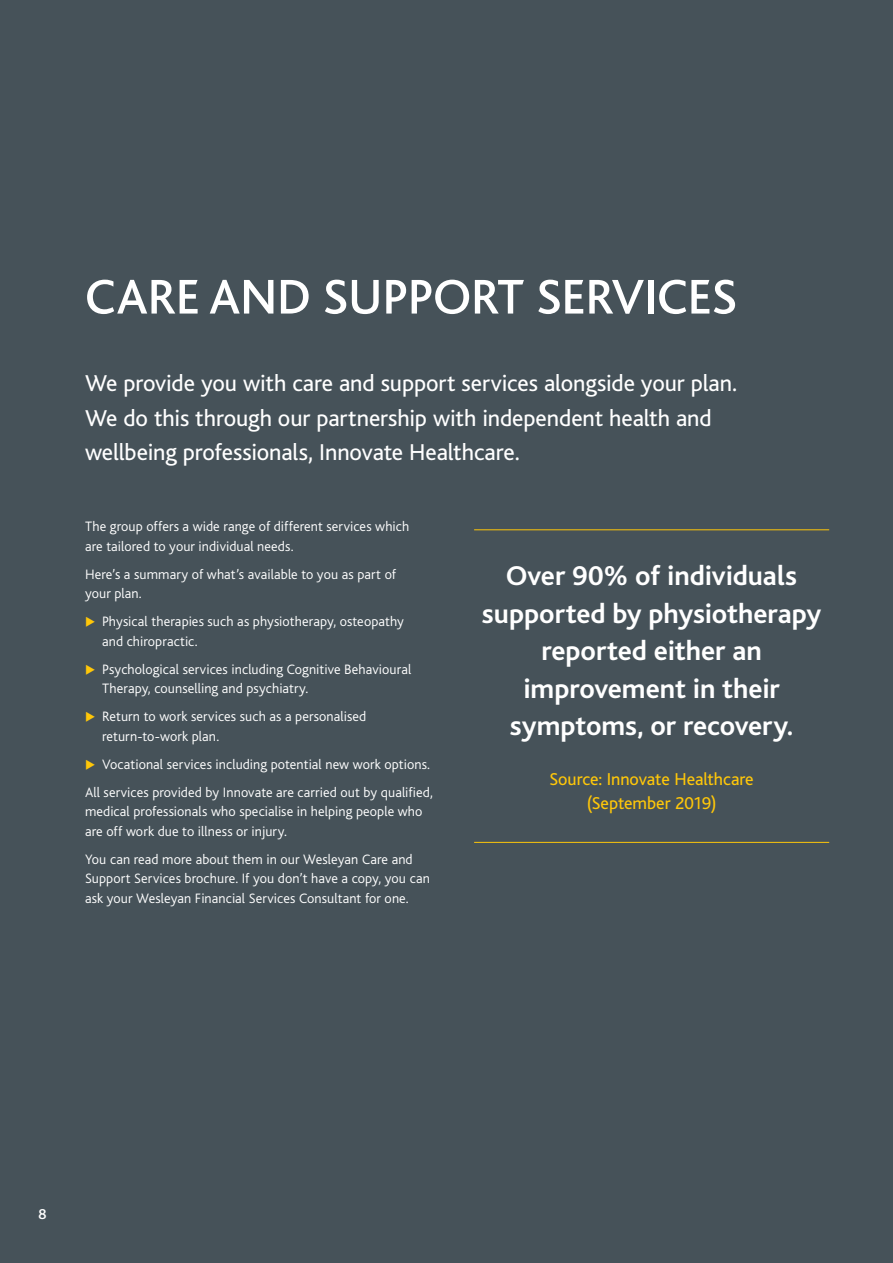
<style>
.page{position:relative;width:893px;height:1263px;background:#465259}
.page>*{position:absolute;margin:0;border:0;box-sizing:border-box;transform-origin:0 0}
.t1{font:500 51px "Bliss";color:#fff}
.t2{font:700 28.5px/37.5px "Bliss";color:#fff;text-align:center}
.t3{font:24px/34.5px "Bliss";letter-spacing:-.005em;color:#fff}
.t4{font:18px/24px "Bliss";letter-spacing:-.005em;color:#ffc709;text-align:center}
.t5{font:500 15px "Bliss";color:#fff}
.t6{font:300 14.25px/19.5px "Bliss";letter-spacing:.005em;color:#fff}
.s1{color:#ffc709}
</style>
<div class="page">
<hr style="left:474px;top:529px;width:355px;height:1px;background:#ffc709">
<hr style="left:474px;top:842px;width:355px;height:1px;background:#ffc709">
<h1 class="t1" style="left:85px;top:270px;width:653px">CARE AND SUPPORT SERVICES</h1>
<h3 class="t3" style="left:85px;top:367px;width:654px">We provide you with care and support services alongside your plan.<br>We do this through our partnership with independent health and wellbeing professionals, Innovate Healthcare.</h3>
<p class="t6" style="left:85px;top:517px;width:326px">The group offers a wide range of different services which are tailored to your individual needs.</p>
<p class="t6" style="left:85px;top:564px;width:313px">Here’s a summary of what’s available to you as part of your plan.</p>
<p class="t6" style="left:102px;top:612px;width:303px;text-indent:-17px"><span class="s1">◆</span> Physical therapies such as physiotherapy, osteopathy and chiropractic.</p>
<p class="t6" style="left:102px;top:659px;width:311px;text-indent:-17px"><span class="s1">◆</span> Psychological services including Cognitive Behavioural<br>Therapy, counselling and psychiatry.</p>
<p class="t6" style="left:102px;top:707px;width:266px;text-indent:-17px"><span class="s1">◆</span> Return to work services such as a personalised return-to-work plan.</p>
<p class="t6" style="left:85px;top:750px;width:349px;line-height:28px"><span class="s1">◆</span> Vocational services including potential new work options.<br>All services provided by Innovate are carried out by qualified,</p>
<p class="t6" style="left:85px;top:802px;width:339px">medical professionals who specialise in helping people who are off work due to illness or injury.</p>
<p class="t6" style="left:85px;top:849px;width:346px">You can read more about them in our Wesleyan Care and<br>Support Services brochure. If you don’t have a copy, you can ask your Wesleyan Financial Services Consultant for one.</p>
<h2 class="t2" style="left:482px;top:557px;width:341px">Over 90% of individuals supported by physiotherapy reported either an improvement in their symptoms, or recovery.</h2>
<p class="t4" style="left:549px;top:767px;width:206px">Source: Innovate Healthcare (September 2019)</p>
<p class="t5" style="left:39px;top:1206px;width:9px">8</p>
</div>
